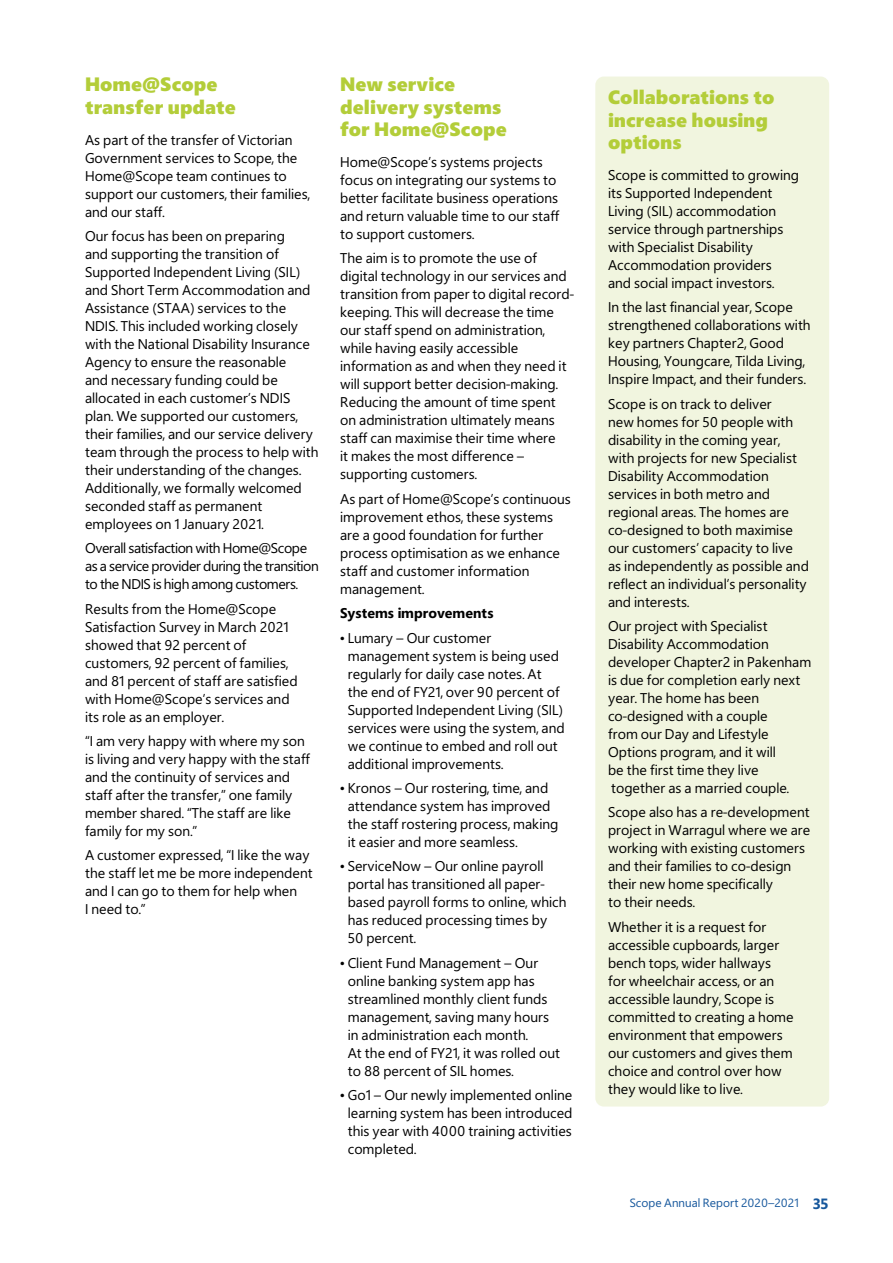
<style>
.page{position:relative;width:893px;height:1263px;background:#fff}
.page>*{position:absolute;margin:0;border:0;box-sizing:border-box;transform-origin:0 0}
.t1{font:19.5px/22.5px "Segoe UI Black";color:#b3cd39}
.t2{font:14.25px/18px "Segoe UI Regular";color:#000}
.t3{font:14.25px/18px "Segoe UI Regular";letter-spacing:-.03em;color:#000}
.t4{font:14.25px "Segoe UI Bold";color:#000}
.t5{font:12px "Segoe UI Regular";color:#16579c}
.s1{font-family:"Segoe UI Bold";font-size:15px}
</style>
<div class="page">
<div style="left:595px;top:77px;width:234px;height:1029px;background:#f1f5df;border-radius:9px"></div>
<h1 class="t1" style="left:85px;top:73px;width:153px">Home@Scope transfer update</h1>
<p class="t2" style="left:85px;top:131px;width:226px">As part of the transfer of Victorian<br>Government services to Scope, the<br>Home@Scope team continues to support our customers, their families, and our staff.</p>
<p class="t2" style="left:85px;top:227px;width:235px">Our focus has been on preparing<br>and supporting the transition of Supported Independent Living (SIL) and Short Term Accommodation and Assistance (STAA) services to the NDIS. This included working closely with the National Disability Insurance Agency to ensure the reasonable<br>and necessary funding could be allocated in each customer’s NDIS plan. We supported our customers, their families, and our service delivery team through the process to help with their understanding of the changes.<br>Additionally, we formally welcomed seconded staff as permanent employees on 1 January 2021.</p>
<p class="t3" style="left:85px;top:539px;width:235px">Overall satisfaction with Home@Scope as a service provider during the transition to the NDIS is high among customers.</p>
<p class="t2" style="left:85px;top:600px;width:214px">Results from the Home@Scope<br>Satisfaction Survey in March 2021 showed that 92 percent of customers, 92 percent of families, and 81 percent of staff are satisfied with Home@Scope’s services and its role as an employer.</p>
<p class="t2" style="left:85px;top:732px;width:227px">“I am very happy with where my son is living and very happy with the staff and the continuity of services and staff after the transfer,” one family member shared. “The staff are like family for my son.”</p>
<p class="t2" style="left:85px;top:846px;width:229px">A customer expressed, “I like the way the staff let me be more independent and I can go to them for help when<br>I need to.”</p>
<h1 class="t1" style="left:340px;top:73px;width:168px">New service delivery systems for Home@Scope</h1>
<p class="t2" style="left:340px;top:153px;width:221px">Home@Scope’s systems projects focus on integrating our systems to better facilitate business operations and return valuable time to our staff to support customers.</p>
<p class="t2" style="left:340px;top:249px;width:235px">The aim is to promote the use of digital technology in our services and transition from paper to digital record&shy;keeping. This will decrease the time our staff spend on administration, while having easily accessible information as and when they need it will support better decision-making.<br>Reducing the amount of time spent on administration ultimately means staff can maximise their time where<br>it makes the most difference – supporting customers.</p>
<p class="t2" style="left:340px;top:490px;width:232px">As part of Home@Scope’s continuous improvement ethos, these systems are a good foundation for further process optimisation as we enhance staff and customer information management.</p>
<p class="t4" style="left:340px;top:605px;width:155px">Systems improvements</p>
<p class="t2" style="left:348px;top:629px;width:218px;text-indent:-8px">• Lumary – Our customer management system is being used regularly for daily case notes. At the end of FY21, over 90 percent of<br>Supported Independent Living (SIL) services were using the system, and we continue to embed and roll out additional improvements.</p>
<p class="t2" style="left:348px;top:779px;width:212px;text-indent:-8px">• Kronos – Our rostering, time, and attendance system has improved the staff rostering process, making it easier and more seamless.</p>
<p class="t2" style="left:348px;top:857px;width:220px;text-indent:-8px">• ServiceNow – Our online payroll portal has transitioned all paper&shy;based payroll forms to online, which has reduced processing times by<br>50 percent.</p>
<p class="t2" style="left:348px;top:954px;width:214px;text-indent:-8px">• Client Fund Management – Our online banking system app has streamlined monthly client funds management, saving many hours in administration each month.<br>At the end of FY21, it was rolled out to 88 percent of SIL homes.</p>
<p class="t2" style="left:348px;top:1086px;width:226px;text-align:justify;text-indent:-8px">• Go1 – Our newly implemented online learning system has been introduced this year with 4000 training activities completed.</p>
<h1 class="t1" style="left:608px;top:86px;width:168px">Collaborations to increase housing options</h1>
<p class="t2" style="left:608px;top:166px;width:193px">Scope is committed to growing its Supported Independent<br>Living (SIL) accommodation service through partnerships with Specialist Disability<br>Accommodation providers<br>and social impact investors.</p>
<p class="t2" style="left:608px;top:298px;width:204px">In the last financial year, Scope strengthened collaborations with key partners Chapter2, Good Housing, Youngcare, Tilda Living, Inspire Impact, and their funders.</p>
<p class="t2" style="left:608px;top:395px;width:202px">Scope is on track to deliver<br>new homes for 50 people with disability in the coming year, with projects for new Specialist<br>Disability Accommodation services in both metro and regional areas. The homes are co-designed to both maximise our customers’ capacity to live as independently as possible and reflect an individual’s personality and interests.</p>
<p class="t2" style="left:608px;top:617px;width:205px">Our project with Specialist<br>Disability Accommodation developer Chapter2 in Pakenham is due for completion early next year. The home has been co-designed with a couple<br>from our Day and Lifestyle<br>Options program, and it will<br>be the first time they live together as a married couple.</p>
<p class="t2" style="left:608px;top:803px;width:204px">Scope also has a re-development project in Warragul where we are working with existing customers and their families to co-design their new home specifically<br>to their needs.</p>
<p class="t2" style="left:608px;top:918px;width:187px">Whether it is a request for accessible cupboards, larger bench tops, wider hallways<br>for wheelchair access, or an accessible laundry, Scope is committed to creating a home environment that empowers our customers and gives them choice and control over how they would like to live.</p>
<p class="t5" style="left:630px;top:1196px;width:200px">Scope Annual Report 2020–2021 <span class="s1">35</span></p>
</div>
